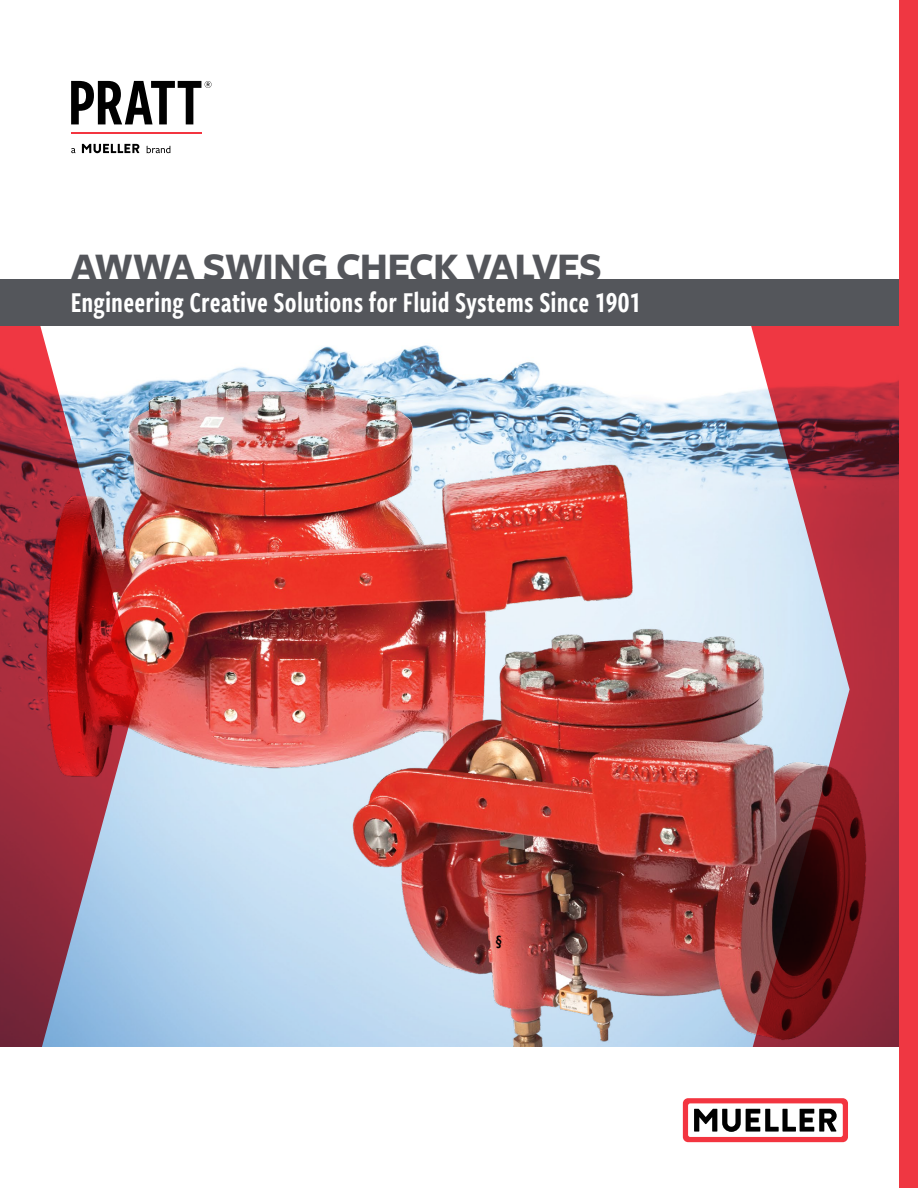
<style>
.page{position:relative;width:918px;height:1188px;background:#fff}
.page>*{position:absolute;margin:0;border:0;box-sizing:border-box;transform-origin:0 0}
.t1{font:700 40.5px "Freight Sans Pro";letter-spacing:-.025em;color:#54565b}
.t2{font:30px "Freight Sans Cmp Pro Semi";letter-spacing:.005em;color:#fff}
.t3{font:18px "Freight Sans Cmp Pro Semi";color:#000}
</style>
<div class="page">
<img style="left:139px;top:345px;width:612px;height:702px">
<svg style="left:0;top:326px;width:139px;height:721px;background:#ab5c6b"></svg>
<svg style="left:751px;top:326px;width:148px;height:721px;background:#a2545f"></svg>
<div style="left:0;top:280px;width:918px;height:46px;background:#54565b"></div>
<div style="left:899px;top:0;width:19px;height:1188px;background:#ef3742"></div>
<svg style="left:683px;top:1098px;width:165px;height:44px"></svg>
<svg style="left:82px;top:144px;width:57px;height:9px"></svg>
<svg style="left:71px;top:148px;width:4px;height:5px"></svg>
<svg style="left:147px;top:146px;width:23px;height:7px"></svg>
<hr style="left:71px;top:133px;width:131px;height:1px;background:#f33540">
<svg style="left:71px;top:81px;width:141px;height:43px"></svg>
<h1 class="t1" style="left:71px;top:239px;width:533px">AWWA SWING CHECK VALVES</h1>
<p class="t2" style="left:71px;top:282px;width:572px">Engineering Creative Solutions for Fluid Systems Since 1901</p>
<p class="t3" style="left:495px;top:929px;width:8px">§</p>
</div>
